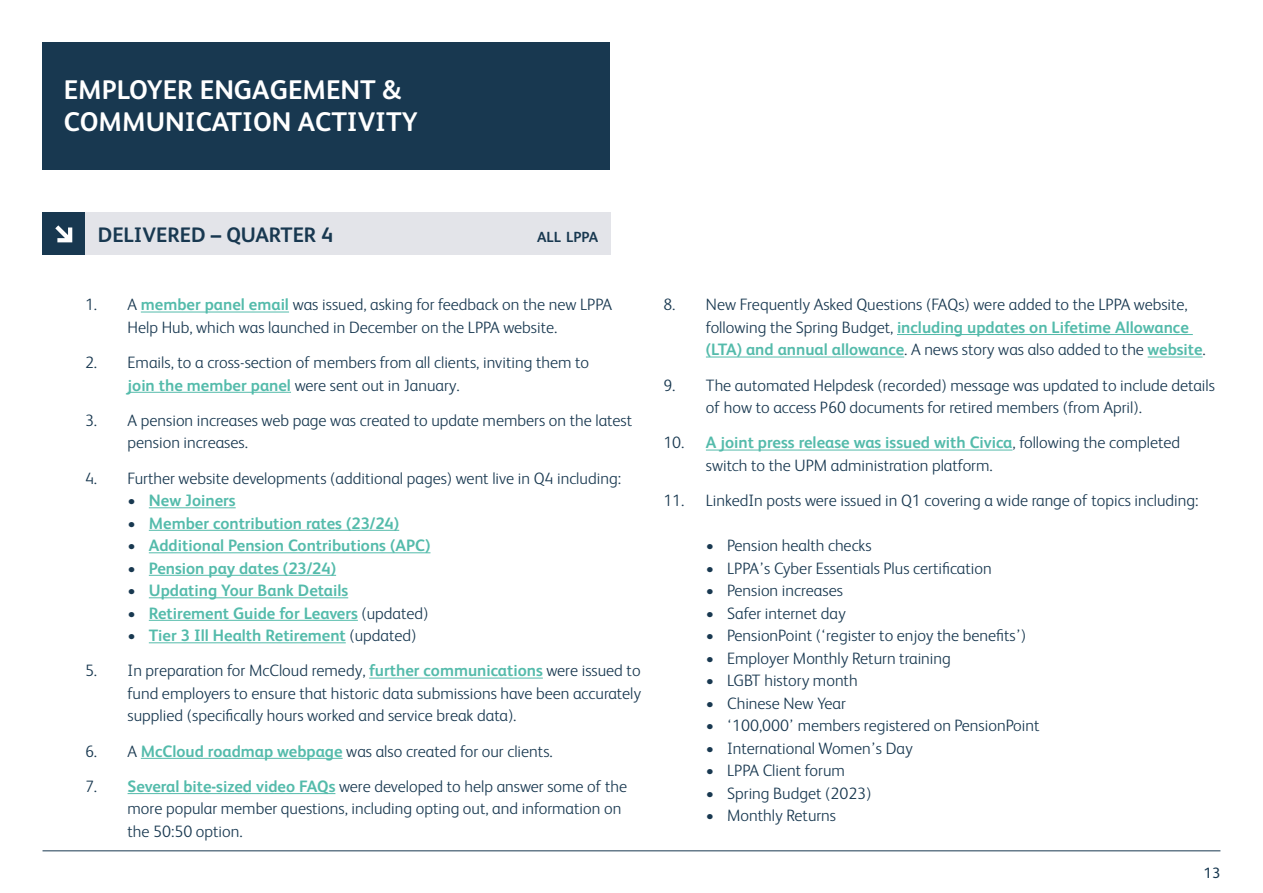
<style>
.page{position:relative;width:1263px;height:893px;background:#fff}
.page>*{position:absolute;margin:0;border:0;box-sizing:border-box;transform-origin:0 0}
.t1{font:700 27px/32.4px "FS Albert";color:#fff}
.t2{font:700 21px "FS Albert";color:#183850}
.t3{font:300 16.5px/22.5px "FS Albert";color:#183850}
.t4{font:700 16.5px "FS Albert";color:#54bbab}
.t5{font:15px "FS Albert";color:#183850}
.t6{font:700 14.7px "FS Albert";color:#183850}
.s1{font-weight:700;color:#54bbab}
.s2{font-weight:300;color:#183850}
</style>
<div class="page">
<hr style="left:43px;top:851px;width:1177px;height:1px;background:#183850">
<div style="left:43px;top:43px;width:567px;height:127px;background:#183850"></div>
<div style="left:85px;top:213px;width:526px;height:42px;background:#e3e4e9"></div>
<div style="left:43px;top:213px;width:42px;height:42px;background:#183850"></div>
<svg style="left:55px;top:225px;width:17px;height:17px"></svg>
<hr style="left:141px;top:312px;width:148px;height:1px;background:#54bbab">
<hr style="left:128px;top:392px;width:163px;height:1px;background:#54bbab">
<hr style="left:149px;top:507px;width:87px;height:1px;background:#54bbab">
<hr style="left:149px;top:530px;width:250px;height:1px;background:#54bbab">
<hr style="left:149px;top:552px;width:281px;height:1px;background:#54bbab">
<hr style="left:149px;top:575px;width:187px;height:1px;background:#54bbab">
<hr style="left:149px;top:597px;width:199px;height:1px;background:#54bbab">
<hr style="left:149px;top:620px;width:209px;height:1px;background:#54bbab">
<hr style="left:149px;top:642px;width:197px;height:1px;background:#54bbab">
<hr style="left:369px;top:678px;width:174px;height:1px;background:#54bbab">
<hr style="left:141px;top:758px;width:202px;height:1px;background:#54bbab">
<hr style="left:128px;top:793px;width:207px;height:1px;background:#54bbab">
<hr style="left:897px;top:334px;width:296px;height:1px;background:#54bbab">
<hr style="left:706px;top:357px;width:198px;height:1px;background:#54bbab">
<hr style="left:1147px;top:357px;width:55px;height:1px;background:#54bbab">
<hr style="left:706px;top:450px;width:306px;height:1px;background:#54bbab">
<h1 class="t1" style="left:64px;top:72px;width:355px">EMPLOYER ENGAGEMENT &amp;<br>COMMUNICATION ACTIVITY</h1>
<p class="t2" style="left:98px;top:220px;width:237px">DELIVERED – QUARTER 4</p>
<p class="t6" style="left:537px;top:227px;width:63px">all lppa</p>
<p class="t3" style="left:128px;top:293px;width:486px;text-indent:-43px">1. A <span class="s1">member panel email</span> was issued, asking for feedback on the new LPPA<br>Help Hub, which was launched in December on the LPPA website.</p>
<p class="t3" style="left:128px;top:350px;width:463px;text-indent:-43px">2. Emails, to a cross-section of members from all clients, inviting them to <span class="s1">join the member panel</span> were sent out in January.</p>
<p class="t3" style="left:128px;top:408px;width:506px;text-indent:-43px">3. A pension increases web page was created to update members on the latest pension increases.</p>
<p class="t3" style="left:85px;top:466px;width:537px">4. Further website developments (additional pages) went live in Q4 including:</p>
<p class="t4" style="left:128px;top:489px;width:110px"><span class="s2">•</span> New Joiners</p>
<p class="t4" style="left:128px;top:512px;width:273px"><span class="s2">•</span> Member contribution rates (23/24)</p>
<p class="t4" style="left:128px;top:534px;width:304px"><span class="s2">•</span> Additional Pension Contributions (APC)</p>
<p class="t4" style="left:128px;top:557px;width:210px"><span class="s2">•</span> Pension pay dates (23/24)</p>
<p class="t4" style="left:128px;top:579px;width:222px"><span class="s2">•</span> Updating Your Bank Details</p>
<p class="t4" style="left:128px;top:602px;width:302px"><span class="s2">•</span> Retirement Guide for Leavers <span class="s2">(updated)</span></p>
<p class="t4" style="left:128px;top:624px;width:290px"><span class="s2">•</span> Tier 3 Ill Health Retirement <span class="s2">(updated)</span></p>
<p class="t3" style="left:128px;top:659px;width:515px;text-align:justify;text-indent:-43px">5. In preparation for McCloud remedy, <span class="s1">further communications</span> were issued to fund employers to ensure that historic data submissions have been accurately supplied (specifically hours worked and service break data).</p>
<p class="t3" style="left:85px;top:739px;width:469px">6. A <span class="s1">McCloud roadmap webpage</span> was also created for our clients.</p>
<p class="t3" style="left:128px;top:774px;width:501px;text-indent:-43px">7. <span class="s1">Several bite-sized video FAQs</span> were developed to help answer some of the more popular member questions, including opting out, and information on the 50:50 option.</p>
<p class="t3" style="left:706px;top:293px;width:501px;text-indent:-43px">8. New Frequently Asked Questions (FAQs) were added to the LPPA website, following the Spring Budget, <span class="s1">including updates on Lifetime Allowance (LTA) and annual allowance</span>. A news story was also added to the <span class="s1">website</span>.</p>
<p class="t3" style="left:706px;top:373px;width:511px;text-indent:-43px">9. The automated Helpdesk (recorded) message was updated to include details of how to access P60 documents for retired members (from April).</p>
<p class="t3" style="left:706px;top:431px;width:476px;text-indent:-43px">10. <span class="s1">A joint press release was issued with Civica</span>, following the completed switch to the UPM administration platform.</p>
<p class="t3" style="left:663px;top:488px;width:537px">11. LinkedIn posts were issued in Q1 covering a wide range of topics including:</p>
<p class="t3" style="left:706px;top:533px;width:167px">• Pension health checks</p>
<p class="t3" style="left:706px;top:556px;width:287px">• LPPA’s Cyber Essentials Plus certification</p>
<p class="t3" style="left:706px;top:578px;width:139px">• Pension increases</p>
<p class="t3" style="left:706px;top:601px;width:141px">• Safer internet day</p>
<p class="t3" style="left:706px;top:623px;width:322px">• PensionPoint (‘register to enjoy the benefits’)</p>
<p class="t3" style="left:706px;top:646px;width:246px">• Employer Monthly Return training</p>
<p class="t3" style="left:706px;top:668px;width:153px">• LGBT history month</p>
<p class="t3" style="left:706px;top:691px;width:142px">• Chinese New Year</p>
<p class="t3" style="left:706px;top:713px;width:335px">• ‘100,000’ members registered on PensionPoint</p>
<p class="t3" style="left:706px;top:736px;width:208px">• International Women’s Day</p>
<p class="t3" style="left:706px;top:758px;width:141px">• LPPA Client forum</p>
<p class="t3" style="left:706px;top:781px;width:167px">• Spring Budget (2023)</p>
<p class="t3" style="left:706px;top:803px;width:132px">• Monthly Returns</p>
<p class="t5" style="left:1204px;top:863px;width:18px">13</p>
</div>
